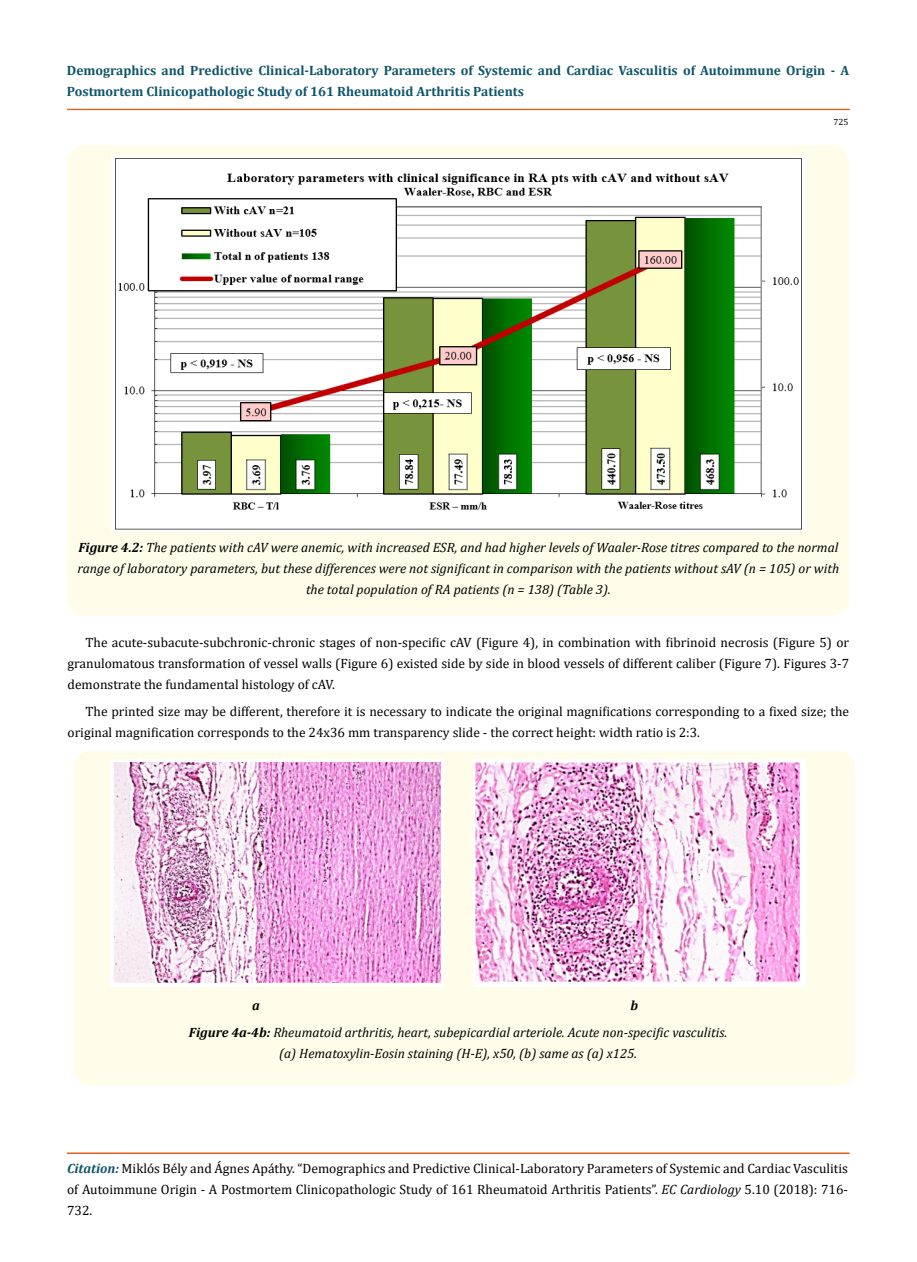
<style>
.page{position:relative;width:917px;height:1262px;background:#fff}
.page>*{position:absolute;margin:0;border:0;box-sizing:border-box;transform-origin:0 0}
.t1{font:13.5px/21px "Cambria";color:#000;text-align:justify}
.t2{font:italic 13.5px/21px "Cambria";color:#000;text-align:center}
.t3{font:700 13.5px/21px "Cambria";color:#0e546a}
.t4{font:italic 700 13.5px "Cambria";color:#000}
.t5{font:9px "Cambria";color:#000}
.s1{font-weight:700}
.s2{font-weight:700;font-style:italic;color:#0e546a}
.s3{font-style:italic}
</style>
<div class="page">
<div style="left:67px;top:109px;width:782px;height:1px;border:1px solid #e05d1a"></div>
<div style="left:67px;top:1153px;width:782px;height:1px;border:1px solid #e05d1a"></div>
<div style="left:67px;top:145px;width:782px;height:470px;background:#fffde9;border-radius:18px"></div>
<img style="left:112px;top:155px;width:693px;height:376px">
<div style="left:73px;top:750px;width:782px;height:335px;background:#fffde9;border-radius:18px"></div>
<img style="left:111px;top:759px;width:332px;height:227px">
<img style="left:473px;top:759px;width:332px;height:227px">
<p class="t3" style="left:67px;top:60px;width:783px">Demographics and Predictive Clinical-Laboratory Parameters of Systemic and Cardiac Vasculitis of Autoimmune Origin - A<br>Postmortem Clinicopathologic Study of 161 Rheumatoid Arthritis Patients</p>
<p class="t5" style="left:833px;top:117px;width:16px">725</p>
<p class="t2" style="left:77px;top:536px;width:763px"><span class="s1">Figure 4.2:</span> The patients with cAV were anemic, with increased ESR, and had higher levels of Waaler-Rose titres compared to the normal range of laboratory parameters, but these differences were not significant in comparison with the patients without sAV (n = 105) or with the total population of RA patients (n = 138) (Table 3).</p>
<p class="t1" style="left:67px;top:632px;width:783px;text-indent:18px">The acute-subacute-subchronic-chronic stages of non-specific cAV (Figure 4), in combination with fibrinoid necrosis (Figure 5) or granulomatous transformation of vessel walls (Figure 6) existed side by side in blood vessels of different caliber (Figure 7). Figures 3-7 demonstrate the fundamental histology of cAV.</p>
<p class="t1" style="left:67px;top:701px;width:783px;text-indent:18px">The printed size may be different, therefore it is necessary to indicate the original magnifications corresponding to a fixed size; the original magnification corresponds to the 24x36 mm transparency slide - the correct height: width ratio is 2:3.</p>
<p class="t2" style="left:189px;top:991px;width:540px;line-height:27px;text-align:left;text-indent:441px"><span class="s1">b<br>Figure 4a-4b:</span> Rheumatoid arthritis, heart, subepicardial arteriole. Acute non-specific vasculitis.</p>
<p class="t2" style="left:279px;top:1042px;width:359px">(a) Hematoxylin-Eosin staining (H-E), x50, (b) same as (a) x125.</p>
<p class="t4" style="left:252px;top:996px;width:9px">a</p>
<p class="t1" style="left:67px;top:1158px;width:782px"><span class="s2">Citation:</span> Miklós Bély and Ágnes Apáthy. “Demographics and Predictive Clinical-Laboratory Parameters of Systemic and Cardiac Vasculitis of Autoimmune Origin - A Postmortem Clinicopathologic Study of 161 Rheumatoid Arthritis Patients”. <span class="s3">EC Cardiology</span> 5.10 (2018): 716- 732.</p>
</div>
